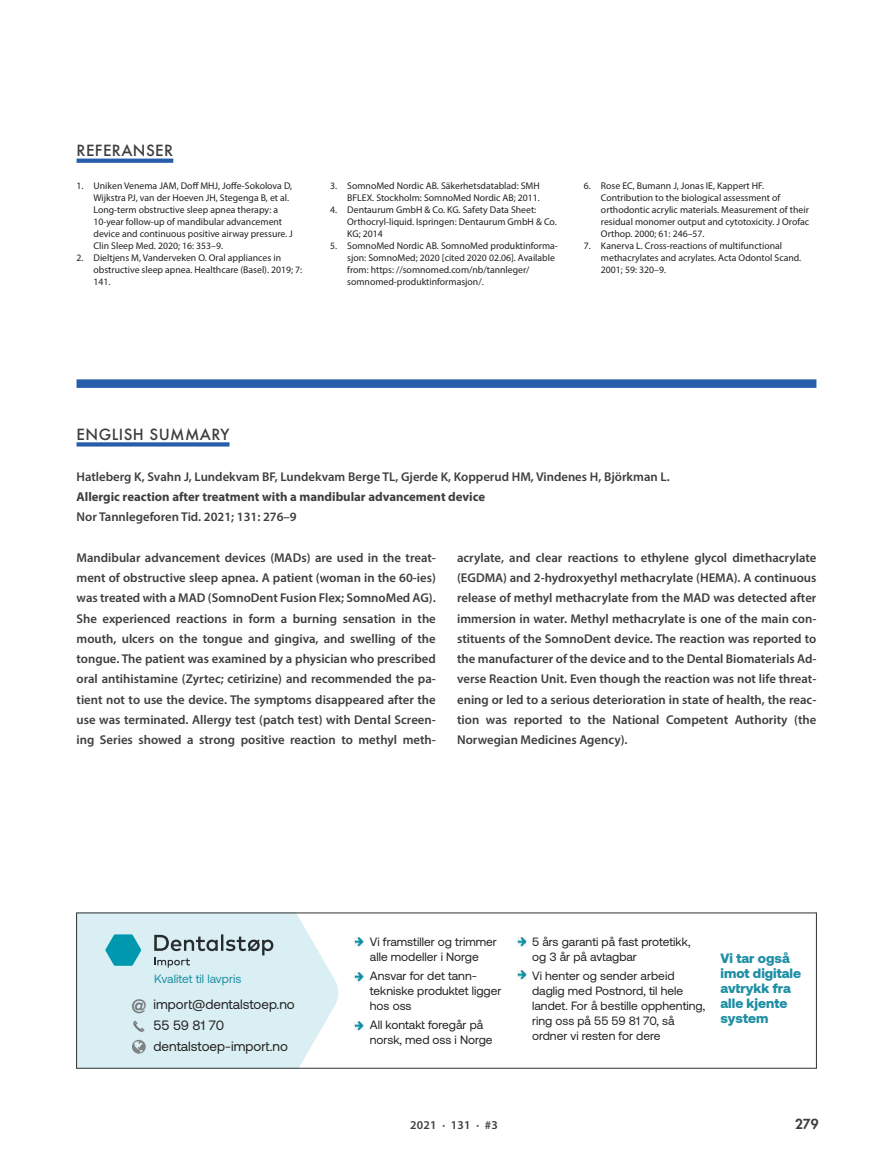
<style>
.page{position:relative;width:893px;height:1149px;background:#fff}
.page>*{position:absolute;margin:0;border:0;box-sizing:border-box;transform-origin:0 0}
.t1{font:700 18.9px "Helvetica Neue LT Std";color:#76787b}
.t2{font:500 15px "Futura";letter-spacing:.03em;color:#3e3e3f}
.t3{font:13.5px/21px "Aeonik";color:#231f20}
.t4{font:900 13.5px/15px "Aeonik";color:#1f8fa4}
.t5{font:800 13.5px "Futura Std";color:#3e3e3f}
.t6{font:600 12.75px/20.2px "Myriad Pro";color:#3e3e3f;text-align:justify}
.t7{font:700 12.75px "Myriad Pro";color:#3e3e3f}
.t8{font:12px/15px "Aeonik";color:#231f20}
.t9{font:12px "Aeonik";color:#1f8fa4}
.t10{font:600 12px "Myriad Pro";letter-spacing:.02em;color:#3e3e3f}
.t11{font:9.75px/12px "Myriad Pro";color:#231f20}
</style>
<div class="page">
<div style="left:77px;top:158px;width:96px;height:5px;background:#275eac"></div>
<svg style="left:77px;top:442px;width:152px;height:4px"></svg>
<div style="left:77px;top:379px;width:739px;height:9px;background:#275eac"></div>
<svg style="left:78px;top:914px;width:261px;height:152px;background:#d2e9ed"></svg>
<svg style="left:354px;top:937px;width:10px;height:8px"></svg>
<svg style="left:354px;top:972px;width:10px;height:8px"></svg>
<svg style="left:354px;top:1021px;width:10px;height:8px"></svg>
<svg style="left:517px;top:937px;width:10px;height:8px"></svg>
<svg style="left:517px;top:970px;width:10px;height:8px"></svg>
<p class="t2" style="left:77px;top:140px;width:98px">REFERANSER</p>
<p class="t11" style="left:94px;top:179px;width:201px;text-indent:-17px">1. Uniken Venema JAM, Doff MHJ, Joffe-Sokolova D, Wijkstra PJ, van der Hoeven JH, Stegenga B, et al.<br>Long-term obstructive sleep apnea therapy: a 10-year follow-up of mandibular advancement device and continuous positive airway pressure. J Clin Sleep Med. 2020; 16: 353–9.</p>
<p class="t11" style="left:94px;top:251px;width:210px;text-indent:-17px">2. Dieltjens M, Vanderveken O. Oral appliances in obstructive sleep apnea. Healthcare (Basel). 2019; 7:<br>141.</p>
<p class="t11" style="left:330px;top:179px;width:211px;text-align:right">3. SomnoMed Nordic AB. Säkerhetsdatablad: SMH<br>BFLEX. Stockholm: SomnoMed Nordic AB; 2011.</p>
<p class="t11" style="left:347px;top:203px;width:211px;text-indent:-17px">4. Dentaurum GmbH &amp; Co. KG. Safety Data Sheet:<br>Orthocryl-liquid. Ispringen: Dentaurum GmbH &amp; Co.<br>KG; 2014</p>
<p class="t11" style="left:347px;top:239px;width:212px;text-indent:-17px">5. SomnoMed Nordic AB. SomnoMed produktinforma&shy;sjon: SomnoMed; 2020 [cited 2020 02.06]. Available from: https: //somnomed.com/nb/tannleger/ somnomed-produktinformasjon/.</p>
<p class="t11" style="left:601px;top:179px;width:210px;text-indent:-17px">6. Rose EC, Bumann J, Jonas IE, Kappert HF.<br>Contribution to the biological assessment of orthodontic acrylic materials. Measurement of their residual monomer output and cytotoxicity. J Orofac Orthop. 2000; 61: 246–57.</p>
<p class="t11" style="left:601px;top:239px;width:202px;text-indent:-17px">7. Kanerva L. Cross-reactions of multifunctional methacrylates and acrylates. Acta Odontol Scand.<br>2001; 59: 320–9.</p>
<p class="t2" style="left:77px;top:424px;width:154px">ENGLISH SUMMARY</p>
<p class="t6" style="left:77px;top:466px;width:595px">Hatleberg K, Svahn J, Lundekvam BF, Lundekvam Berge TL, Gjerde K, Kopperud HM, Vindenes H, Björkman L.</p>
<p class="t7" style="left:77px;top:488px;width:410px">Allergic reaction after treatment with a mandibular advancement device</p>
<p class="t6" style="left:77px;top:506px;width:222px">Nor Tannlegeforen Tid. 2021; 131: 276–9</p>
<p class="t6" style="left:77px;top:547px;width:361px">Mandibular advancement devices (MADs) are used in the treat&shy;ment of obstructive sleep apnea. A patient (woman in the 60-ies) was treated with a MAD (SomnoDent Fusion Flex; SomnoMed AG).<br>She experienced reactions in form a burning sensation in the mouth, ulcers on the tongue and gingiva, and swelling of the tongue. The patient was examined by a physician who prescribed oral antihistamine (Zyrtec; cetirizine) and recommended the pa&shy;tient not to use the device. The symptoms disappeared after the use was terminated. Allergy test (patch test) with Dental Screen&shy;ing Series showed a strong positive reaction to methyl meth-</p>
<p class="t6" style="left:457px;top:547px;width:361px">acrylate, and clear reactions to ethylene glycol dimethacrylate (EGDMA) and 2-hydroxyethyl methacrylate (HEMA). A continuous release of methyl methacrylate from the MAD was detected after immersion in water. Methyl methacrylate is one of the main con&shy;stituents of the SomnoDent device. The reaction was reported to the manufacturer of the device and to the Dental Biomaterials Ad&shy;verse Reaction Unit. Even though the reaction was not life threat&shy;ening or led to a serious deterioration in state of health, the reac&shy;tion was reported to the National Competent Authority (the Norwegian Medicines Agency).</p>
<h1 class="t1" style="left:131px;top:994px;width:17px">@</h1>
<p class="t9" style="left:154px;top:971px;width:89px">Kvalitet til lavpris</p>
<p class="t3" style="left:154px;top:993px;width:143px">import@dentalstoep.no<br>55 59 81 70 dentalstoep-import.no</p>
<p class="t8" style="left:370px;top:933px;width:129px">Vi framstiller og trimmer alle modeller i Norge</p>
<p class="t8" style="left:370px;top:967px;width:133px">Ansvar for det tann&shy;tekniske produktet ligger hos oss</p>
<p class="t8" style="left:370px;top:1017px;width:124px">All kontakt foregår på norsk, med oss i Norge</p>
<p class="t8" style="left:532px;top:933px;width:160px">5 års garanti på fast protetikk, og 3 år på avtagbar</p>
<p class="t8" style="left:532px;top:967px;width:174px">Vi henter og sender arbeid daglig med Postnord, til hele landet. For å bestille opphenting, ring oss på 55 59 81 70, så ordner vi resten for dere</p>
<p class="t4" style="left:721px;top:950px;width:82px">Vi tar også imot digitale avtrykk fra alle kjente system</p>
<p class="t10" style="left:410px;top:1117px;width:89px">2021 · 131 · #3</p>
<p class="t5" style="left:795px;top:1115px;width:25px">279</p>
</div>
